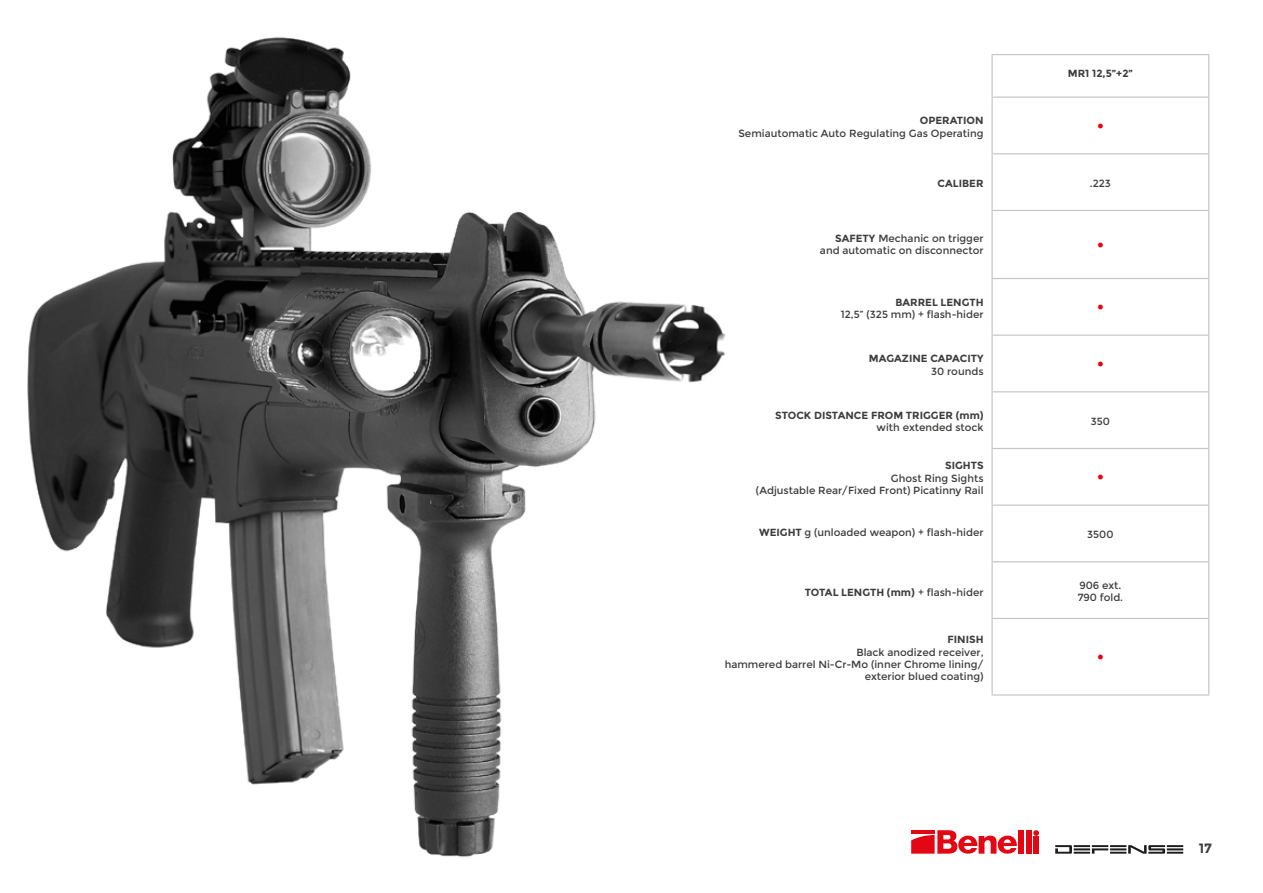
<style>
.page{position:relative;width:1263px;height:893px;background:#fff}
.page>*{position:absolute;margin:0;border:0;box-sizing:border-box;transform-origin:0 0}
.t1{font:19.35px "Arial";color:#e30613}
.t2{font:700 13.5px "Montserrat";color:#3c3c3b}
.t3{font:10.35px/12.5px "Montserrat";color:#3c3c3b;text-align:right}
.t4{font:700 10.35px "Montserrat";color:#3c3c3b}
.s1{font-weight:700}
.s2{font-weight:400}
</style>
<div class="page">
<img style="left:27px;top:37px;width:1183px;height:820px">
<hr style="left:991px;top:54px;width:218px;height:1px;background:#c6c6c6">
<hr style="left:991px;top:55px;width:2px;height:42px;background:#c6c6c6">
<hr style="left:1208px;top:55px;width:1px;height:42px;background:#c6c6c6">
<hr style="left:991px;top:97px;width:218px;height:1px;background:#c6c6c6">
<hr style="left:991px;top:98px;width:2px;height:55px;background:#c6c6c6">
<hr style="left:1208px;top:98px;width:1px;height:55px;background:#c6c6c6">
<hr style="left:991px;top:153px;width:218px;height:1px;background:#c6c6c6">
<hr style="left:991px;top:154px;width:2px;height:56px;background:#c6c6c6">
<hr style="left:1208px;top:154px;width:1px;height:56px;background:#c6c6c6">
<hr style="left:991px;top:210px;width:218px;height:1px;background:#c6c6c6">
<hr style="left:991px;top:211px;width:2px;height:67px;background:#c6c6c6">
<hr style="left:1208px;top:211px;width:1px;height:67px;background:#c6c6c6">
<hr style="left:991px;top:278px;width:218px;height:1px;background:#c6c6c6">
<hr style="left:991px;top:279px;width:2px;height:56px;background:#c6c6c6">
<hr style="left:1208px;top:279px;width:1px;height:56px;background:#c6c6c6">
<hr style="left:991px;top:335px;width:218px;height:1px;background:#c6c6c6">
<hr style="left:991px;top:336px;width:2px;height:55px;background:#c6c6c6">
<hr style="left:1208px;top:336px;width:1px;height:55px;background:#c6c6c6">
<hr style="left:991px;top:391px;width:218px;height:1px;background:#c6c6c6">
<hr style="left:991px;top:392px;width:2px;height:56px;background:#c6c6c6">
<hr style="left:1208px;top:392px;width:1px;height:56px;background:#c6c6c6">
<hr style="left:991px;top:448px;width:218px;height:1px;background:#c6c6c6">
<hr style="left:991px;top:449px;width:2px;height:56px;background:#c6c6c6">
<hr style="left:1208px;top:449px;width:1px;height:56px;background:#c6c6c6">
<hr style="left:991px;top:505px;width:218px;height:1px;background:#c6c6c6">
<hr style="left:991px;top:506px;width:2px;height:55px;background:#c6c6c6">
<hr style="left:1208px;top:506px;width:1px;height:55px;background:#c6c6c6">
<hr style="left:991px;top:561px;width:218px;height:1px;background:#c6c6c6">
<hr style="left:991px;top:562px;width:2px;height:56px;background:#c6c6c6">
<hr style="left:1208px;top:562px;width:1px;height:56px;background:#c6c6c6">
<hr style="left:991px;top:618px;width:218px;height:1px;background:#c6c6c6">
<hr style="left:991px;top:619px;width:2px;height:75px;background:#c6c6c6">
<hr style="left:1208px;top:619px;width:1px;height:75px;background:#c6c6c6">
<hr style="left:991px;top:694px;width:218px;height:2px;background:#c6c6c6">
<svg style="left:1055px;top:845px;width:128px;height:9px"></svg>
<div style="left:1018px;top:830px;width:6px;height:24px;background:#e30613"></div>
<div style="left:1026px;top:830px;width:5px;height:24px;background:#e30613"></div>
<div style="left:1033px;top:837px;width:6px;height:17px;background:#e30613"></div>
<svg style="left:1033px;top:830px;width:6px;height:6px"></svg>
<svg style="left:911px;top:830px;width:106px;height:24px"></svg>
<p class="t4" style="left:920px;top:114px;width:65px">OPERATION</p>
<p class="t3" style="left:738px;top:127px;width:247px">Semiautomatic Auto Regulating Gas Operating</p>
<p class="t4" style="left:1068px;top:67px;width:67px">MR1 12,5”+2”</p>
<h1 class="t1" style="left:1097px;top:113px;width:8px">•</h1>
<p class="t4" style="left:938px;top:177px;width:47px">CALIBER</p>
<p class="t3" style="left:1090px;top:177px;width:23px">.223</p>
<p class="t3" style="left:820px;top:232px;width:165px"><span class="s1">SAFETY</span> Mechanic on trigger and automatic on disconnector</p>
<h1 class="t1" style="left:1097px;top:232px;width:8px">•</h1>
<p class="t4" style="left:895px;top:296px;width:90px">BARREL LENGTH</p>
<p class="t3" style="left:841px;top:308px;width:144px">12,5” (325 mm) + flash-hider</p>
<p class="t4" style="left:869px;top:352px;width:116px">MAGAZINE CAPACITY</p>
<p class="t3" style="left:931px;top:365px;width:54px">30 rounds</p>
<p class="t4" style="left:775px;top:409px;width:210px">STOCK DISTANCE FROM TRIGGER (mm)</p>
<p class="t3" style="left:876px;top:422px;width:109px">with extended stock</p>
<h1 class="t1" style="left:1097px;top:294px;width:8px">•</h1>
<h1 class="t1" style="left:1097px;top:351px;width:8px">•</h1>
<p class="t3" style="left:1091px;top:415px;width:21px">350</p>
<p class="t4" style="left:945px;top:460px;width:40px">SIGHTS</p>
<p class="t3" style="left:756px;top:472px;width:229px">Ghost Ring Sights<br>(Adjustable Rear/Fixed Front) Picatinny Rail</p>
<h1 class="t1" style="left:1097px;top:464px;width:8px">•</h1>
<p class="t3" style="left:759px;top:527px;width:226px"><span class="s1">WEIGHT</span> g (unloaded weapon) + flash-hider</p>
<p class="t3" style="left:1087px;top:529px;width:28px">3500</p>
<p class="t4" style="left:805px;top:586px;width:180px">TOTAL LENGTH (mm) <span class="s2">+ flash-hider</span></p>
<p class="t3" style="left:1078px;top:579px;width:47px;text-align:left">906 ext.<br>790 fold.</p>
<p class="t4" style="left:947px;top:633px;width:38px">FINISH</p>
<p class="t3" style="left:725px;top:646px;width:260px">Black anodized receiver,<br>hammered barrel Ni-Cr-Mo (inner Chrome lining/ exterior blued coating)</p>
<h1 class="t1" style="left:1097px;top:644px;width:8px">•</h1>
<h2 class="t2" style="left:1199px;top:840px;width:15px">17</h2>
</div>
